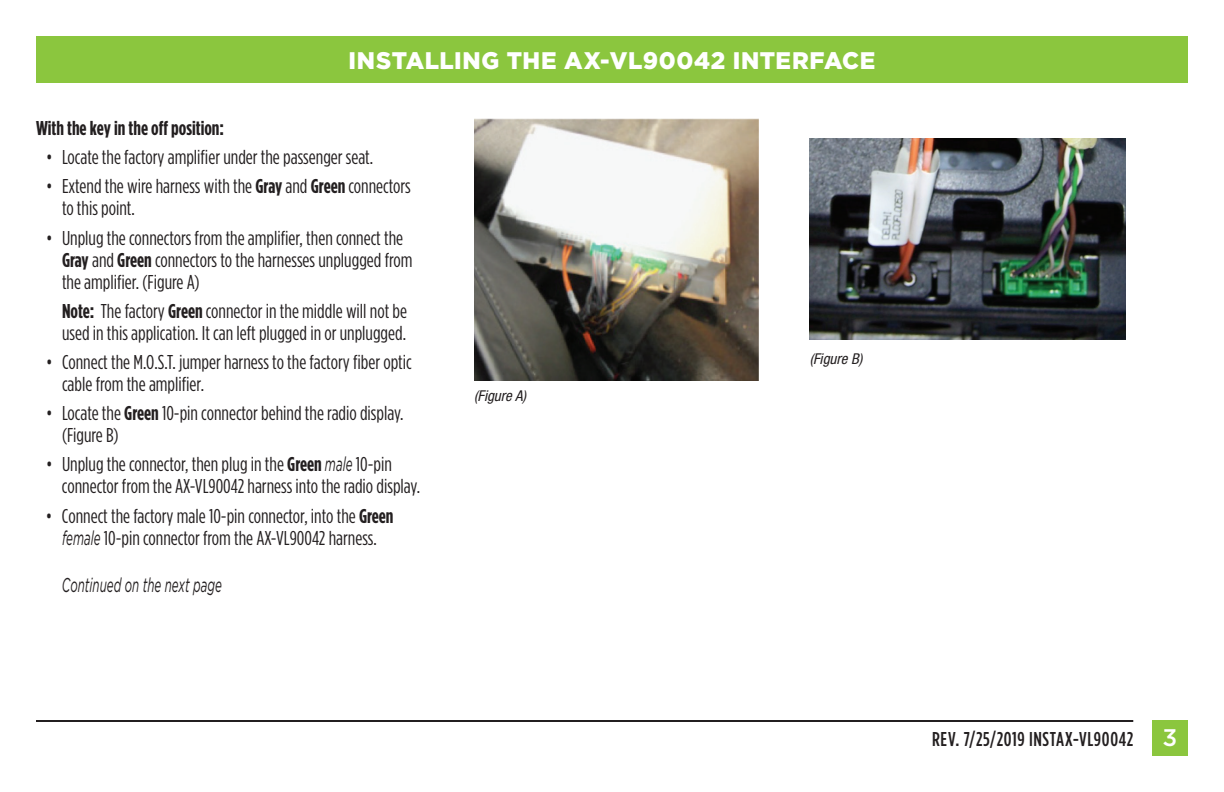
<style>
.page{position:relative;width:1224px;height:792px;background:#fff}
.page>*{position:absolute;margin:0;border:0;box-sizing:border-box;transform-origin:0 0}
.t1{font:900 24px "Gotham";letter-spacing:.025em;color:#fff}
.t2{font:20px/22px "Gotham Condensed";color:#231f20}
.t3{font:500 20px "Gotham Condensed";letter-spacing:.035em;color:#231f20}
.t4{font:700 20px "Gotham Condensed";color:#231f20}
.t5{font:italic 20px "Gotham";color:#231f20;scale:.58 1}
.t6{font:italic condensed 15px "Helvetica Neue";color:#231f20}
.s1{font-weight:700}
.s2{font-family:"Gotham";font-style:italic}
.s3{font-family:"Gotham";font-size:24px;color:#fff}
</style>
<div class="page">
<div style="left:36px;top:36px;width:1152px;height:46px;background:#8bc63e"></div>
<div style="left:1152px;top:720px;width:36px;height:36px;background:#8bc63e"></div>
<hr style="left:36px;top:720px;width:1097px;height:2px;background:#231f20">
<img style="left:474px;top:118px;width:285px;height:262px">
<img style="left:810px;top:138px;width:316px;height:202px">
<p class="t1" style="left:349px;top:47px;width:528px">INSTALLING THE AX-VL90042 INTERFACE</p>
<p class="t4" style="left:36px;top:117px;width:190px">With the key in the off position:</p>
<p class="t2" style="left:46px;top:146px;width:329px">• Locate the factory amplifier under the passenger seat.</p>
<p class="t2" style="left:62px;top:175px;width:350px;text-indent:-16px">• Extend the wire harness with the <span class="s1">Gray</span> and <span class="s1">Green</span> connectors to this point.</p>
<p class="t2" style="left:62px;top:226px;width:352px;text-indent:-16px">• Unplug the connectors from the amplifier, then connect the<br><span class="s1">Gray</span> and <span class="s1">Green</span> connectors to the harnesses unplugged from the amplifier. (Figure A)</p>
<p class="t2" style="left:62px;top:299px;width:347px"><span class="s1">Note:</span> The factory <span class="s1">Green</span> connector in the middle will not be used in this application. It can left plugged in or unplugged.</p>
<p class="t2" style="left:62px;top:351px;width:351px;text-indent:-16px">• Connect the M.O.S.T. jumper harness to the factory fiber optic cable from the amplifier.</p>
<p class="t2" style="left:62px;top:402px;width:343px;text-indent:-16px">• Locate the <span class="s1">Green</span> 10-pin connector behind the radio display. (Figure B)</p>
<p class="t2" style="left:62px;top:453px;width:360px;text-indent:-16px">• Unplug the connector, then plug in the <span class="s1">Green</span> <span class="s2">male</span> 10-pin connector from the AX-VL90042 harness into the radio display.</p>
<p class="t2" style="left:46px;top:504px;width:349px;text-align:center">• Connect the factory male 10-pin connector, into the <span class="s1">Green </span><span class="s2">female</span> 10-pin connector from the AX-VL90042 harness.</p>
<p class="t5" style="left:62px;top:574px;width:277px">Continued on the next page</p>
<p class="t6" style="left:474px;top:387px;width:54px">(Figure A)</p>
<p class="t6" style="left:810px;top:350px;width:54px">(Figure B)</p>
<p class="t3" style="left:932px;top:728px;width:247px">REV. 7/25/2019 INSTAX-VL90042 <span class="s3">3</span></p>
</div>
